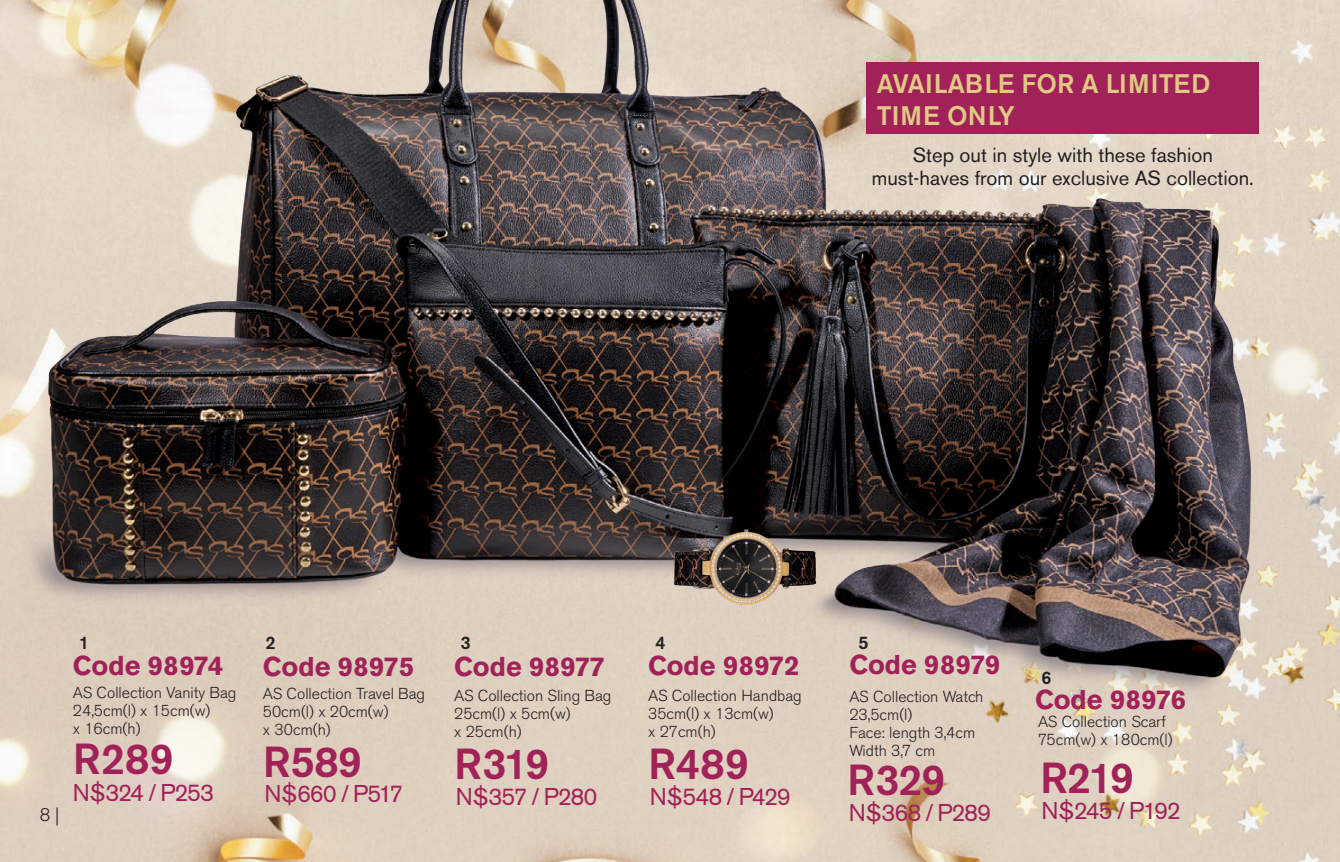
<style>
.page{position:relative;width:1340px;height:862px;background:#fff}
.page>*{position:absolute;margin:0;border:0;box-sizing:border-box;transform-origin:0 0}
.t1{font:500 42.98px "Akzidenz Grotesk BE";letter-spacing:-.005em;color:#a12258}
.t2{font:700 27px "Akzidenz Grotesk BE";color:#a12258}
.t3{font:500 26.55px/31.9px "Akzidenz Grotesk BE";color:#e0c984}
.t4{font:24.07px "Akzidenz Grotesk BE";letter-spacing:-.05em;color:#a12258}
.t5{font:20.25px "Akzidenz Grotesk BE";color:#231f20}
.t6{font:500 18px "Akzidenz Grotesk BE";color:#231f20}
.t7{font:300 18px "Akzidenz Grotesk BE";color:#231f20}
.t8{font:300 15.75px "Akzidenz Grotesk BE";color:#231f20}
</style>
<div class="page">
<img style="left:0;top:0;width:1339px;height:861px">
<img style="left:10px;top:0;width:1279px;height:728px">
<img style="left:661px;top:511px;width:175px;height:103px">
<img style="left:1212px;top:203px;width:127px;height:640px">
<div style="left:867px;top:62px;width:391px;height:72px;background:#a12258"></div>
<p class="t3" style="left:876px;top:67px;width:335px">AVAILABLE FOR A LIMITED<br>TIME ONLY</p>
<p class="t5" style="left:912px;top:143px;width:302px">Step out in style with these fashion</p>
<p class="t5" style="left:871px;top:165px;width:383px">must-haves from our exclusive AS collection.</p>
<p class="t7" style="left:40px;top:804px;width:21px">8 |</p>
<p class="t6" style="left:79px;top:631px;width:12px">1</p>
<p class="t2" style="left:73px;top:649px;width:152px">Code 98974</p>
<p class="t8" style="left:73px;top:683px;width:165px">AS Collection Vanity Bag</p>
<p class="t8" style="left:73px;top:701px;width:139px">24,5cm(l) x 15cm(w)</p>
<p class="t8" style="left:73px;top:719px;width:69px">x 16cm(h)</p>
<p class="t1" style="left:73px;top:732px;width:102px">R289</p>
<p class="t4" style="left:73px;top:778px;width:143px">N$324 / P253</p>
<p class="t6" style="left:265px;top:631px;width:12px">2</p>
<p class="t2" style="left:263px;top:650px;width:153px">Code 98975</p>
<p class="t8" style="left:263px;top:684px;width:164px">AS Collection Travel Bag</p>
<p class="t8" style="left:263px;top:702px;width:127px">50cm(l) x 20cm(w)</p>
<p class="t8" style="left:263px;top:720px;width:69px">x 30cm(h)</p>
<p class="t1" style="left:263px;top:734px;width:101px">R589</p>
<p class="t4" style="left:264px;top:778px;width:140px">N$660 / P517</p>
<p class="t6" style="left:460px;top:631px;width:12px">3</p>
<p class="t6" style="left:655px;top:631px;width:12px">4</p>
<p class="t6" style="left:858px;top:631px;width:12px">5</p>
<p class="t2" style="left:454px;top:650px;width:152px">Code 98977</p>
<p class="t8" style="left:454px;top:686px;width:159px">AS Collection Sling Bag</p>
<p class="t8" style="left:454px;top:704px;width:118px">25cm(l) x 5cm(w)</p>
<p class="t8" style="left:454px;top:722px;width:69px">x 25cm(h)</p>
<p class="t1" style="left:454px;top:737px;width:97px">R319</p>
<p class="t4" style="left:456px;top:781px;width:143px">N$357 / P280</p>
<p class="t2" style="left:648px;top:649px;width:153px">Code 98972</p>
<p class="t8" style="left:648px;top:685px;width:155px">AS Collection Handbag</p>
<p class="t8" style="left:648px;top:703px;width:127px">35cm(l) x 13cm(w)</p>
<p class="t8" style="left:648px;top:721px;width:69px">x 27cm(h)</p>
<p class="t1" style="left:648px;top:737px;width:102px">R489</p>
<p class="t4" style="left:649px;top:781px;width:143px">N$548 / P429</p>
<p class="t2" style="left:849px;top:648px;width:152px">Code 98979</p>
<p class="t8" style="left:849px;top:687px;width:135px">AS Collection Watch</p>
<p class="t8" style="left:849px;top:705px;width:64px">23,5cm(l)</p>
<p class="t8" style="left:849px;top:723px;width:127px">Face: length 3,4cm</p>
<p class="t8" style="left:849px;top:741px;width:87px">Width 3,7 cm</p>
<p class="t1" style="left:847px;top:753px;width:100px">R329</p>
<p class="t4" style="left:848px;top:797px;width:144px">N$368 / P289</p>
<p class="t6" style="left:1041px;top:666px;width:12px">6</p>
<p class="t2" style="left:1035px;top:683px;width:152px">Code 98976</p>
<p class="t8" style="left:1038px;top:712px;width:130px">AS Collection Scarf</p>
<p class="t8" style="left:1038px;top:730px;width:136px">75cm(w) x 180cm(l)</p>
<p class="t1" style="left:1040px;top:751px;width:95px">R219</p>
<p class="t4" style="left:1041px;top:795px;width:141px">N$245 / P192</p>
</div>
